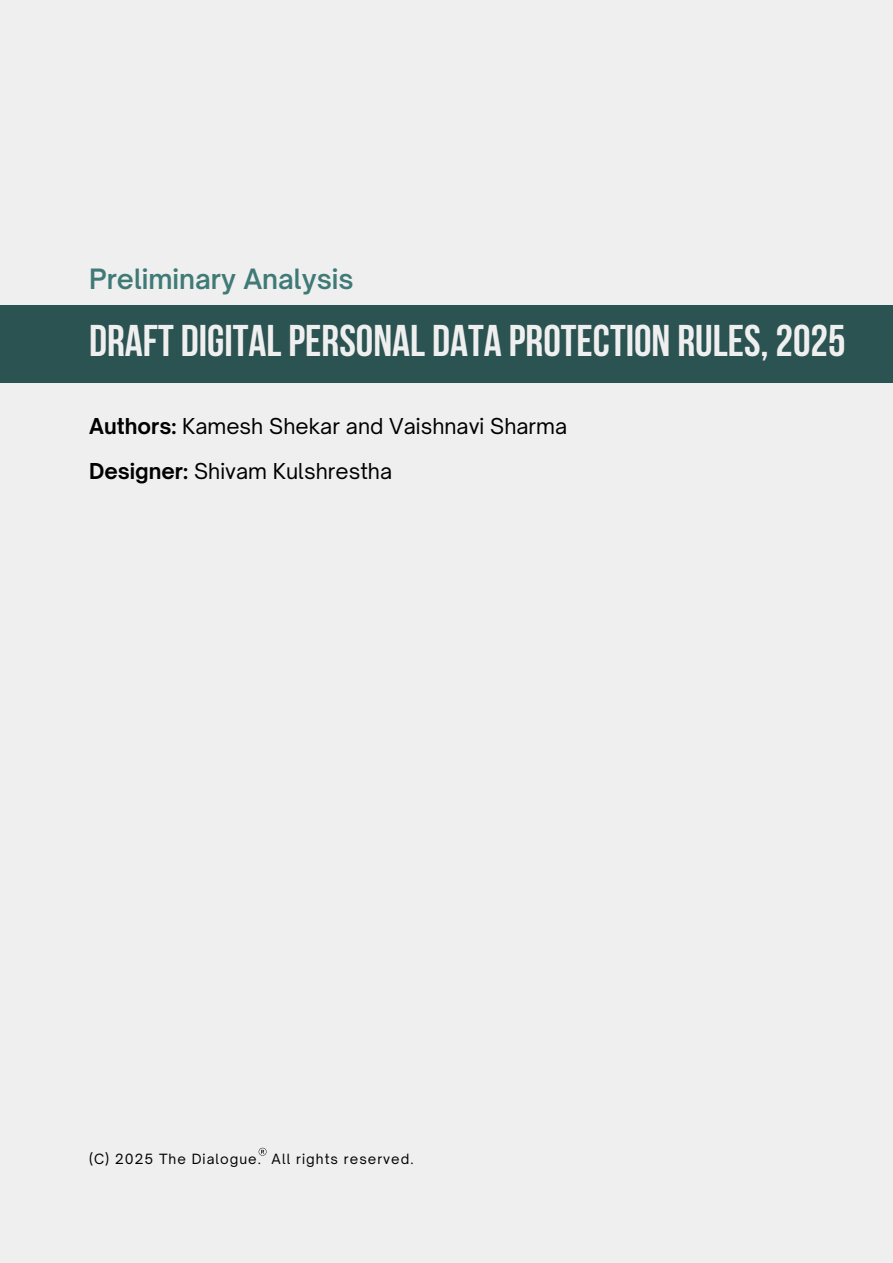
<style>
.page{position:relative;width:893px;height:1263px;background:#efefef}
.page>*{position:absolute;margin:0;border:0;box-sizing:border-box;transform-origin:0 0}
.t1{font:700 44.25px "Bebas Neue";color:#efefef}
.t2{font:600 26.85px "Open Sauce One";color:#3f7a77}
.t3{font:21px/45px "Open Sauce One";color:#000}
.t4{font:13.5px "Open Sauce One";letter-spacing:.075em;color:#000}
.s1{font-weight:700}
</style>
<div class="page">
<div style="left:0;top:305px;width:893px;height:77px;background:#2b5351"></div>
<svg style="left:259px;top:1148px;width:8px;height:8px"></svg>
<p class="t2" style="left:89px;top:261px;width:266px">Preliminary Analysis</p>
<h1 class="t1" style="left:89px;top:316px;width:758px">DRAFT DIGITAL PERSONAL DATA PROTECTION RULES,2025</h1>
<p class="t3" style="left:89px;top:403px;width:480px"><span class="s1">Authors:</span> Kamesh Shekar and Vaishnavi Sharma<br><span class="s1">Designer:</span> Shivam Kulshrestha</p>
<p class="t4" style="left:89px;top:1150px;width:326px">(C) 2025 The Dialogue. All rights reserved.</p>
</div>
